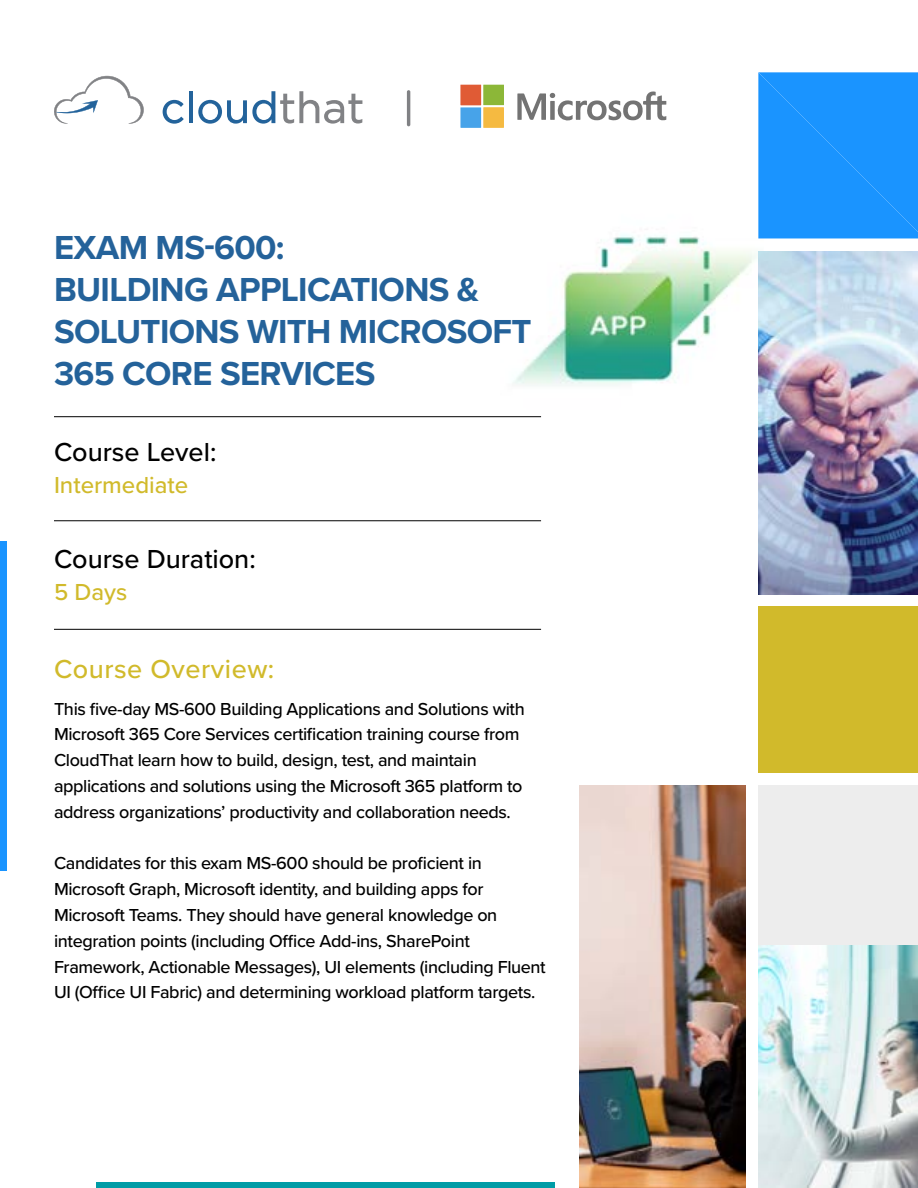
<style>
.page{position:relative;width:918px;height:1188px;background:#fff}
.page>*{position:absolute;margin:0;border:0;box-sizing:border-box;transform-origin:0 0}
.t1{font:700 34.5px/42px "Proxima Nova";letter-spacing:-.02em;color:#24629a}
.t2{font:500 27px "Proxima Nova";color:#000}
.t3{font:500 27px "Proxima Nova";letter-spacing:.02em;color:#d1ba2b}
.t4{font:500 24px "Proxima Nova";color:#d1ba2b}
.t5{font:500 18px/25.8px "Proxima Nova";letter-spacing:-.02em;color:#000}
</style>
<div class="page">
<img style="left:501px;top:234px;width:306px;height:184px">
<img style="left:580px;top:785px;width:166px;height:403px">
<img style="left:758px;top:251px;width:160px;height:343px">
<div style="left:758px;top:785px;width:160px;height:403px;background:#ededed"></div>
<img style="left:758px;top:946px;width:160px;height:242px">
<div style="left:758px;top:607px;width:160px;height:166px;background:#d1ba2b"></div>
<div style="left:758px;top:72px;width:160px;height:166px;background:#1a94ff"></div>
<div style="left:0;top:542px;width:7px;height:329px;background:#1a94ff"></div>
<div style="left:96px;top:1182px;width:459px;height:6px;background:#009ca6"></div>
<hr style="left:54px;top:416px;width:487px;height:1px;background:#000">
<hr style="left:54px;top:629px;width:487px;height:1px;background:#000">
<hr style="left:54px;top:521px;width:487px;height:1px;background:#000">
<svg style="left:54px;top:76px;width:90px;height:48px"></svg>
<svg style="left:163px;top:100px;width:21px;height:24px"></svg>
<hr style="left:189px;top:91px;width:4px;height:32px;background:#23639b">
<svg style="left:198px;top:91px;width:164px;height:33px"></svg>
<hr style="left:407px;top:90px;width:3px;height:36px;background:#808184;border-radius:2px">
<svg style="left:517px;top:91px;width:149px;height:30px"></svg>
<svg style="left:460px;top:85px;width:44px;height:43px;background:#b3a676"></svg>
<h1 class="t1" style="left:54px;top:226px;width:479px">EXAM MS-600:<br>BUILDING APPLICATIONS &amp;<br>SOLUTIONS WITH MICROSOFT<br>365 CORE SERVICES</h1>
<h2 class="t2" style="left:54px;top:432px;width:164px">Course Level:</h2>
<h3 class="t4" style="left:54px;top:467px;width:136px">Intermediate</h3>
<h2 class="t2" style="left:54px;top:539px;width:203px">Course Duration:</h2>
<h3 class="t4" style="left:54px;top:574px;width:75px">5 Days</h3>
<h2 class="t3" style="left:54px;top:649px;width:222px">Course Overview:</h2>
<p class="t5" style="left:54px;top:695px;width:472px">This five-day MS-600 Building Applications and Solutions with Microsoft 365 Core Services certification training course from CloudThat learn how to build, design, test, and maintain applications and solutions using the Microsoft 365 platform to address organizations’ productivity and collaboration needs.</p>
<p class="t5" style="left:54px;top:850px;width:493px">Candidates for this exam MS-600 should be proficient in Microsoft Graph, Microsoft identity, and building apps for Microsoft Teams. They should have general knowledge on integration points (including Office Add-ins, SharePoint Framework, Actionable Messages), UI elements (including Fluent UI (Office UI Fabric) and determining workload platform targets.</p>
</div>
